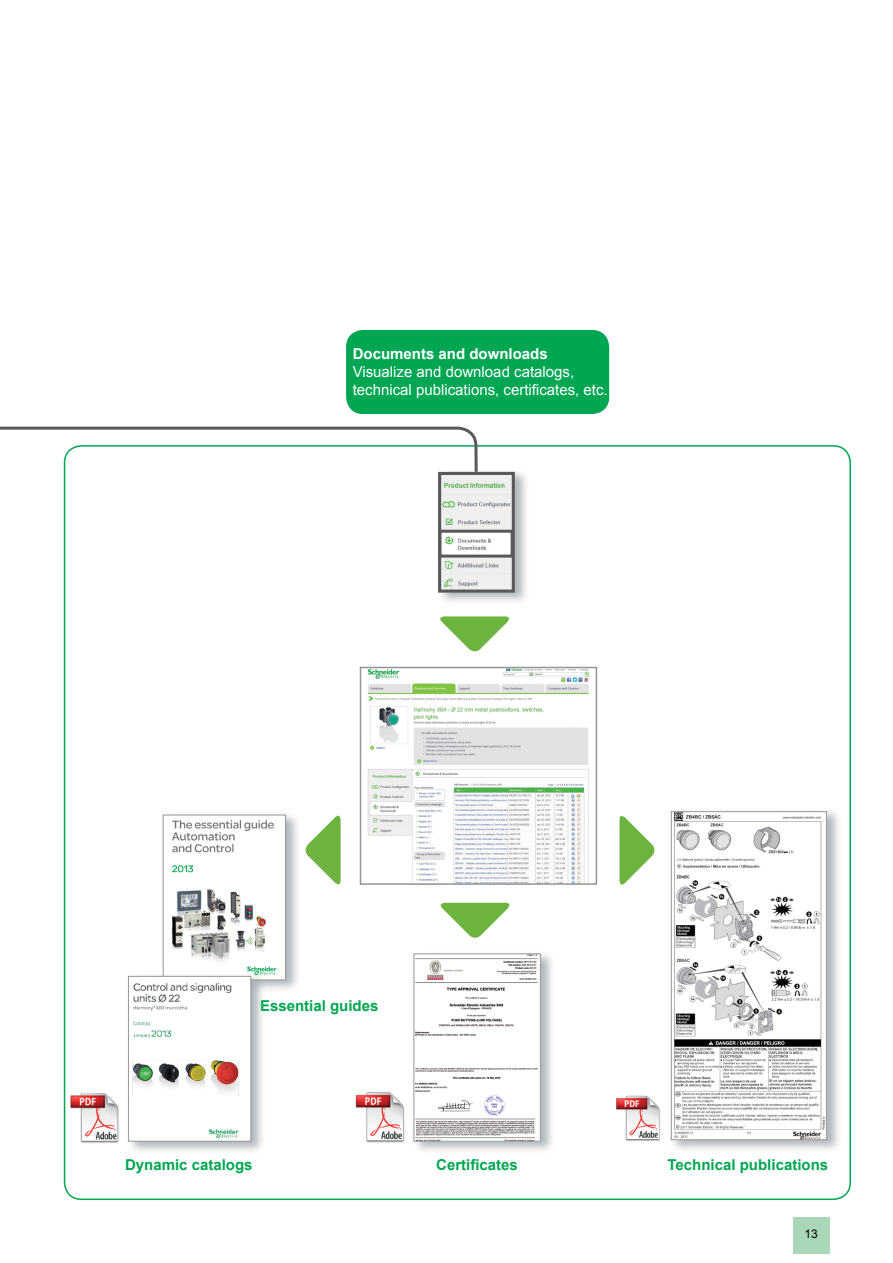
<style>
.page{position:relative;width:893px;height:1263px;background:#fff}
.page>*{position:absolute;margin:0;border:0;box-sizing:border-box;transform-origin:0 0}
.t1{font:15px/18px "Arial";color:#fff}
.t2{font:700 15px "Arial";color:#00a651}
.t3{font:700 15px "Arial";color:#fff}
.t4{font:12px "Arial";color:#000}
</style>
<div class="page">
<svg style="left:440px;top:616px;width:69px;height:36px"></svg>
<img style="left:367px;top:670px;width:223px;height:212px">
<div style="left:360px;top:667px;width:237px;height:218px;border:2px solid #939598"></div>
<div style="left:670px;top:808px;width:172px;height:345px;background:#979fa4;opacity:.75"></div>
<img style="left:673px;top:813px;width:152px;height:325px">
<div style="left:671px;top:811px;width:156px;height:329px;border:1px solid #939598"></div>
<img style="left:616px;top:1085px;width:55px;height:66px">
<svg style="left:305px;top:815px;width:36px;height:70px"></svg>
<svg style="left:619px;top:815px;width:36px;height:70px"></svg>
<svg style="left:440px;top:903px;width:70px;height:35px"></svg>
<div style="left:412px;top:950px;width:144px;height:204px;background:#979fa4;opacity:.75"></div>
<img style="left:415px;top:955px;width:124px;height:185px">
<div style="left:413px;top:953px;width:128px;height:189px;border:1px solid #939598"></div>
<img style="left:355px;top:1088px;width:61px;height:66px">
<div style="left:162px;top:811px;width:139px;height:182px;background:#979fa4;opacity:.75"></div>
<img style="left:165px;top:816px;width:119px;height:162px">
<div style="left:163px;top:814px;width:123px;height:166px;border:1px solid #939598"></div>
<div style="left:127px;top:972px;width:140px;height:182px;background:#979fa4;opacity:.75"></div>
<div style="left:128px;top:976px;width:123px;height:165px;background:#fff"></div>
<img style="left:132px;top:982px;width:107px;height:156px">
<div style="left:128px;top:976px;width:123px;height:166px;border:1px solid #939598"></div>
<img style="left:63px;top:1081px;width:68px;height:73px">
<svg style="left:0;top:426px;width:479px;height:49px"></svg>
<div style="left:437px;top:468px;width:93px;height:137px;background:#979fa4;opacity:.75"></div>
<img style="left:442px;top:476px;width:69px;height:113px">
<div style="left:438px;top:472px;width:77px;height:121px;border:3px solid #58595b"></div>
<div style="left:438px;top:530px;width:76px;height:28px;border:3px solid #58595b"></div>
<div style="left:793px;top:1217px;width:36px;height:37px;background:#a8d8b7"></div>
<div style="left:346px;top:330px;width:263px;height:84px;background:#00a651;border-radius:17px"></div>
<p class="t3" style="left:353px;top:344px;width:197px">Documents and downloads</p>
<p class="t1" style="left:353px;top:363px;width:257px">Visualize and download catalogs, technical publications, certificates, etc.</p>
<p class="t2" style="left:260px;top:996px;width:120px">Essential guides</p>
<p class="t2" style="left:125px;top:1154px;width:129px">Dynamic catalogs</p>
<p class="t2" style="left:436px;top:1155px;width:83px">Certificates</p>
<p class="t2" style="left:668px;top:1154px;width:162px">Technical publications</p>
<p class="t4" style="left:804px;top:1226px;width:15px">13</p>
</div>
